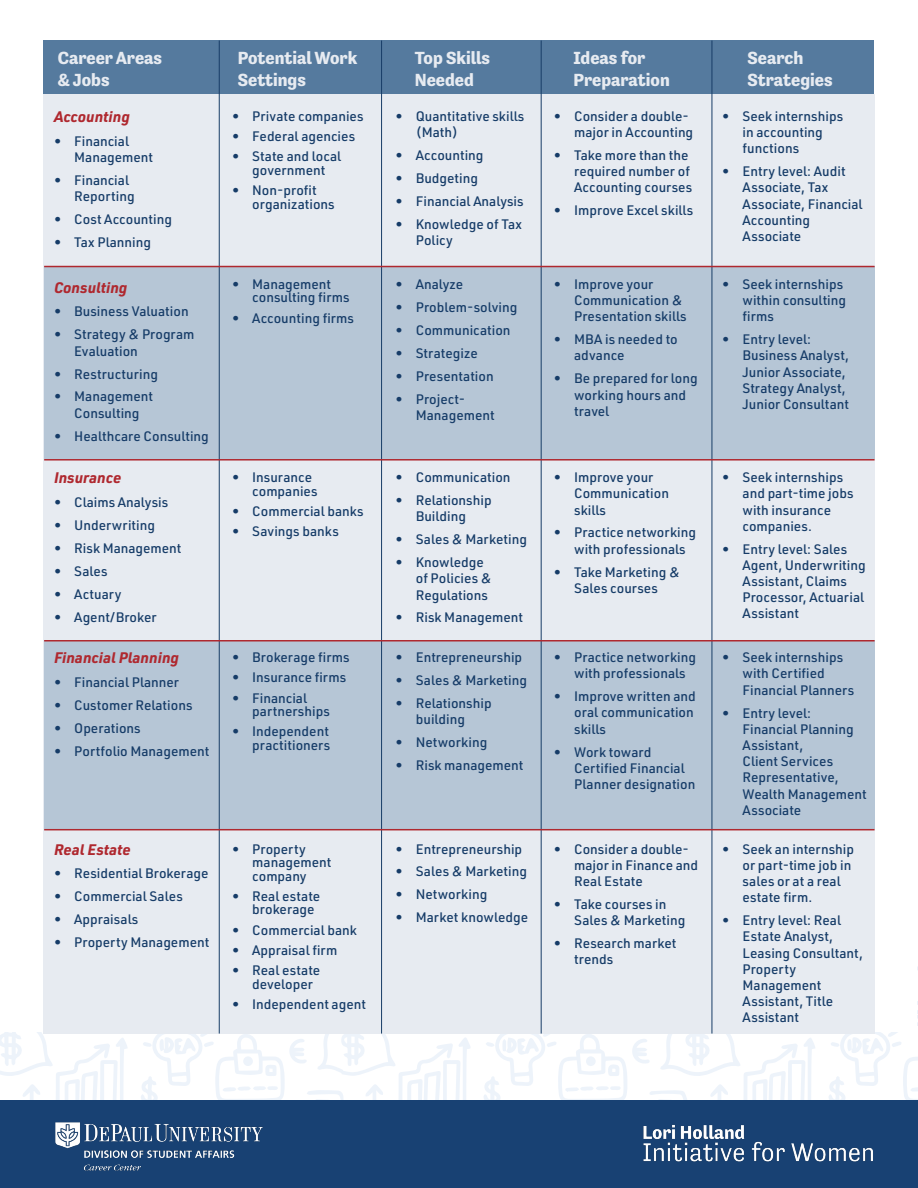
<style>
.page{position:relative;width:918px;height:1188px;background:#fff}
.page>*{position:absolute;margin:0;border:0;box-sizing:border-box;transform-origin:0 0}
.t1{font:700 18px/21.6px "Tenso";color:#e7ebf1}
.t2{font:italic 700 15px "URWDIN";color:#af282f}
.t3{font:500 13.5px/16.2px "URWDIN";color:#163c68}
</style>
<div class="page">
<svg style="left:0;top:967px;width:918px;height:134px"></svg>
<div style="left:1px;top:0;width:916px;height:1031px;background:#fff"></div>
<div style="left:0;top:1101px;width:918px;height:87px;background:#184173"></div>
<img style="left:55px;top:1122px;width:208px;height:49px">
<img style="left:643px;top:1124px;width:230px;height:38px">
<div style="left:43px;top:40px;width:831px;height:62px;background:#557a9e"></div>
<div style="left:43px;top:94px;width:832px;height:940px;background:#e7ebf1"></div>
<div style="left:44px;top:267px;width:831px;height:192px;background:#b6c6d6"></div>
<div style="left:44px;top:640px;width:831px;height:189px;background:#b6c6d6"></div>
<hr style="left:219px;top:40px;width:1px;height:994px;background:#183d67">
<hr style="left:381px;top:40px;width:1px;height:994px;background:#183d67">
<hr style="left:541px;top:40px;width:1px;height:994px;background:#183d67">
<hr style="left:712px;top:40px;width:1px;height:994px;background:#183d67">
<hr style="left:44px;top:266px;width:831px;height:1px;background:#af282f">
<hr style="left:44px;top:459px;width:831px;height:2px;background:#af282f">
<hr style="left:44px;top:640px;width:831px;height:2px;background:#af282f">
<hr style="left:44px;top:829px;width:831px;height:1px;background:#af282f">
<h1 class="t1" style="left:58px;top:47px;width:106px">Career Areas &amp; Jobs</h1>
<h1 class="t1" style="left:238px;top:47px;width:121px">Potential Work<br>Settings</h1>
<h1 class="t1" style="left:415px;top:47px;width:77px">Top Skills<br>Needed</h1>
<h1 class="t1" style="left:573px;top:47px;width:98px">Ideas for<br>Preparation</h1>
<h1 class="t1" style="left:747px;top:47px;width:87px">Search<br>Strategies</h1>
<p class="t2" style="left:54px;top:106px;width:77px">Accounting</p>
<p class="t3" style="left:74px;top:132px;width:80px;text-indent:-20px">• Financial<br>Management</p>
<p class="t3" style="left:74px;top:171px;width:62px;text-indent:-20px">• Financial<br>Reporting</p>
<p class="t3" style="left:54px;top:211px;width:120px">• Cost Accounting</p>
<p class="t3" style="left:54px;top:233px;width:99px">• Tax Planning</p>
<p class="t2" style="left:54px;top:277px;width:75px">Consulting</p>
<p class="t3" style="left:54px;top:303px;width:136px">• Business Valuation</p>
<p class="t3" style="left:74px;top:326px;width:122px;text-indent:-20px">• Strategy &amp; Program<br>Evaluation</p>
<p class="t3" style="left:54px;top:365px;width:106px">• Restructuring</p>
<p class="t3" style="left:54px;top:388px;width:101px;text-align:center">• Management<br>Consulting</p>
<p class="t3" style="left:54px;top:427px;width:156px">• Healthcare Consulting</p>
<p class="t2" style="left:54px;top:467px;width:69px">Insurance</p>
<p class="t3" style="left:54px;top:493px;width:116px">• Claims Analysis</p>
<p class="t3" style="left:54px;top:516px;width:103px">• Underwriting</p>
<p class="t3" style="left:54px;top:539px;width:129px">• Risk Management</p>
<p class="t3" style="left:54px;top:562px;width:55px">• Sales</p>
<p class="t3" style="left:54px;top:585px;width:69px">• Actuary</p>
<p class="t3" style="left:54px;top:608px;width:104px">• Agent/Broker</p>
<p class="t2" style="left:54px;top:648px;width:127px">Financial Planning</p>
<p class="t3" style="left:54px;top:674px;width:127px">• Financial Planner</p>
<p class="t3" style="left:54px;top:696px;width:140px">• Customer Relations</p>
<p class="t3" style="left:54px;top:719px;width:88px">• Operations</p>
<p class="t3" style="left:54px;top:742px;width:157px">• Portfolio Management</p>
<p class="t3" style="left:232px;top:107px;width:133px">• Private companies</p>
<p class="t3" style="left:232px;top:128px;width:125px">• Federal agencies</p>
<p class="t3" style="left:232px;top:149px;width:111px;line-height:13.5px;text-align:center">• State and local government</p>
<p class="t3" style="left:252px;top:183px;width:84px;line-height:13.5px;text-indent:-20px">• Non-profit organizations</p>
<p class="t3" style="left:252px;top:277px;width:99px;line-height:13.5px;text-indent:-20px">• Management consulting firms</p>
<p class="t3" style="left:232px;top:309px;width:124px">• Accounting firms</p>
<p class="t3" style="left:252px;top:470px;width:67px;line-height:13.5px;text-indent:-20px">• Insurance companies</p>
<p class="t3" style="left:232px;top:502px;width:133px">• Commercial banks</p>
<p class="t3" style="left:232px;top:523px;width:108px">• Savings banks</p>
<p class="t3" style="left:232px;top:649px;width:119px">• Brokerage firms</p>
<p class="t3" style="left:232px;top:669px;width:116px">• Insurance firms</p>
<p class="t3" style="left:252px;top:691px;width:79px;line-height:13.5px;text-indent:-20px">• Financial partnerships</p>
<p class="t3" style="left:232px;top:724px;width:100px;line-height:13.5px;text-align:right">• Independent practitioners</p>
<p class="t2" style="left:54px;top:839px;width:78px">Real Estate</p>
<p class="t3" style="left:54px;top:865px;width:156px">• Residential Brokerage</p>
<p class="t3" style="left:54px;top:888px;width:130px">• Commercial Sales</p>
<p class="t3" style="left:54px;top:911px;width:86px">• Appraisals</p>
<p class="t3" style="left:54px;top:934px;width:157px">• Property Management</p>
<p class="t3" style="left:252px;top:841px;width:81px;line-height:13.5px;text-indent:-20px">• Property management company</p>
<p class="t3" style="left:252px;top:889px;width:70px;line-height:13.5px;text-indent:-20px">• Real estate brokerage</p>
<p class="t3" style="left:232px;top:921px;width:126px">• Commercial bank</p>
<p class="t3" style="left:232px;top:941px;width:107px">• Appraisal firm</p>
<p class="t3" style="left:252px;top:963px;width:70px;line-height:13.5px;text-indent:-20px">• Real estate developer</p>
<p class="t3" style="left:232px;top:995px;width:135px">• Independent agent</p>
<p class="t3" style="left:416px;top:107px;width:110px;text-indent:-20px">• Quantitative skills (Math)</p>
<p class="t3" style="left:396px;top:147px;width:89px">• Accounting</p>
<p class="t3" style="left:396px;top:170px;width:84px">• Budgeting</p>
<p class="t3" style="left:396px;top:193px;width:130px">• Financial Analysis</p>
<p class="t3" style="left:416px;top:215px;width:107px;text-indent:-20px">• Knowledge of Tax<br>Policy</p>
<p class="t3" style="left:396px;top:276px;width:69px">• Analyze</p>
<p class="t3" style="left:396px;top:298px;width:123px">• Problem-solving</p>
<p class="t3" style="left:396px;top:321px;width:117px">• Communication</p>
<p class="t3" style="left:396px;top:344px;width:84px">• Strategize</p>
<p class="t3" style="left:396px;top:367px;width:100px">• Presentation</p>
<p class="t3" style="left:416px;top:390px;width:80px;text-indent:-20px">• Project-<br>Management</p>
<p class="t3" style="left:396px;top:469px;width:117px">• Communication</p>
<p class="t3" style="left:396px;top:492px;width:98px;text-align:center">• Relationship<br>Building</p>
<p class="t3" style="left:396px;top:531px;width:133px">• Sales &amp; Marketing</p>
<p class="t3" style="left:416px;top:554px;width:77px;text-indent:-20px">• Knowledge of Policies &amp;<br>Regulations</p>
<p class="t3" style="left:396px;top:609px;width:129px">• Risk Management</p>
<p class="t3" style="left:396px;top:649px;width:128px">• Entrepreneurship</p>
<p class="t3" style="left:396px;top:672px;width:133px">• Sales &amp; Marketing</p>
<p class="t3" style="left:396px;top:695px;width:98px;text-align:center">• Relationship building</p>
<p class="t3" style="left:396px;top:734px;width:93px">• Networking</p>
<p class="t3" style="left:396px;top:757px;width:129px">• Risk management</p>
<p class="t3" style="left:396px;top:840px;width:128px">• Entrepreneurship</p>
<p class="t3" style="left:396px;top:863px;width:133px">• Sales &amp; Marketing</p>
<p class="t3" style="left:396px;top:886px;width:93px">• Networking</p>
<p class="t3" style="left:396px;top:909px;width:134px">• Market knowledge</p>
<p class="t3" style="left:574px;top:107px;width:121px;text-indent:-20px">• Consider a double&shy;major in Accounting</p>
<p class="t3" style="left:574px;top:147px;width:120px;text-indent:-20px">• Take more than the required number of<br>Accounting courses</p>
<p class="t3" style="left:554px;top:202px;width:141px">• Improve Excel skills</p>
<p class="t3" style="left:574px;top:276px;width:114px;text-indent:-20px">• Improve your<br>Communication &amp;<br>Presentation skills</p>
<p class="t3" style="left:574px;top:331px;width:105px;text-indent:-20px">• MBA is needed to advance</p>
<p class="t3" style="left:574px;top:370px;width:125px;text-indent:-20px">• Be prepared for long working hours and travel</p>
<p class="t3" style="left:574px;top:469px;width:96px;text-indent:-20px">• Improve your<br>Communication skills</p>
<p class="t3" style="left:574px;top:524px;width:123px;text-indent:-20px">• Practice networking with professionals</p>
<p class="t3" style="left:554px;top:563px;width:128px;text-align:center">• Take Marketing &amp;<br>Sales courses</p>
<p class="t3" style="left:574px;top:649px;width:123px;text-indent:-20px">• Practice networking with professionals</p>
<p class="t3" style="left:574px;top:688px;width:123px;text-indent:-20px">• Improve written and oral communication skills</p>
<p class="t3" style="left:574px;top:743px;width:123px;text-indent:-20px">• Work toward<br>Certified Financial<br>Planner designation</p>
<p class="t3" style="left:574px;top:840px;width:126px;text-indent:-20px">• Consider a double&shy;major in Finance and<br>Real Estate</p>
<p class="t3" style="left:574px;top:896px;width:113px;text-indent:-20px">• Take courses in<br>Sales &amp; Marketing</p>
<p class="t3" style="left:574px;top:935px;width:104px;text-indent:-20px">• Research market trends</p>
<p class="t3" style="left:743px;top:107px;width:102px;text-indent:-20px">• Seek internships in accounting functions</p>
<p class="t3" style="left:743px;top:163px;width:122px;text-indent:-20px">• Entry level: Audit<br>Associate, Tax<br>Associate, Financial<br>Accounting<br>Associate</p>
<p class="t3" style="left:743px;top:276px;width:105px;text-indent:-20px">• Seek internships within consulting firms</p>
<p class="t3" style="left:743px;top:331px;width:108px;text-indent:-20px">• Entry level:<br>Business Analyst,<br>Junior Associate,<br>Strategy Analyst,<br>Junior Consultant</p>
<p class="t3" style="left:743px;top:469px;width:113px;text-indent:-20px">• Seek internships and part-time jobs with insurance companies.</p>
<p class="t3" style="left:743px;top:540px;width:125px;text-indent:-20px">• Entry level: Sales<br>Agent, Underwriting<br>Assistant, Claims<br>Processor, Actuarial<br>Assistant</p>
<p class="t3" style="left:743px;top:649px;width:113px;text-indent:-20px">• Seek internships with Certified<br>Financial Planners</p>
<p class="t3" style="left:743px;top:704px;width:126px;text-indent:-20px">• Entry level:<br>Financial Planning<br>Assistant,<br>Client Services<br>Representative,<br>Wealth Management<br>Associate</p>
<p class="t3" style="left:743px;top:840px;width:113px;text-indent:-20px">• Seek an internship or part-time job in sales or at a real estate firm.</p>
<p class="t3" style="left:743px;top:912px;width:122px;text-indent:-20px">• Entry level: Real<br>Estate Analyst,<br>Leasing Consultant,<br>Property<br>Management<br>Assistant, Title<br>Assistant</p>
</div>
